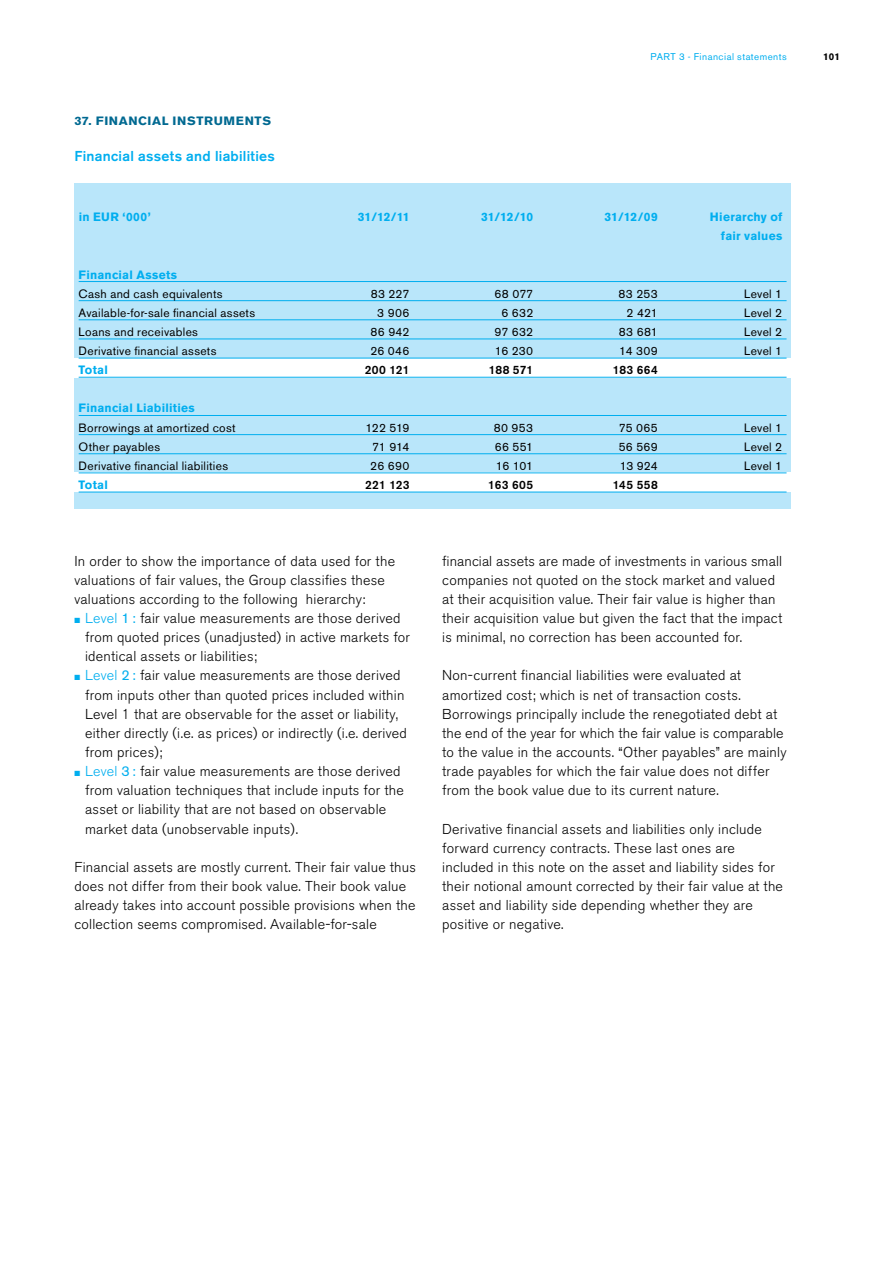
<style>
.page{position:relative;width:893px;height:1263px;background:#fff}
.page>*{position:absolute;margin:0;border:0;box-sizing:border-box;transform-origin:0 0}
.t1{font:300 14.25px/19.2px "Akzidenz Grotesk BE";letter-spacing:.015em;color:#000}
.t2{font:500 14.25px "Akzidenz Grotesk BE";letter-spacing:.02em;color:#00aeef}
.t3{font:12px "Akzidenz Grotesk BE";letter-spacing:.025em;color:#000}
.t4{font:700 12px/19.2px "Akzidenz Grotesk BE";letter-spacing:.015em;color:#00aeef;text-align:right}
.t5{font:500 12px "Akzidenz Grotesk BE";letter-spacing:.03em;color:#000}
.t6{font:700 12px "Akzidenz Grotesk BE";letter-spacing:.045em;color:#006991;scale:1.06 1}
.t7{font:9.75px "Akzidenz Grotesk BE";letter-spacing:.05em;color:#00aeef}
.t8{font:700 9.75px "Akzidenz Grotesk BE";color:#000}
.s1{color:#00aeef}
.s2{font-weight:400;color:#00aeef}
</style>
<div class="page">
<div style="left:74px;top:183px;width:717px;height:325px;background:#b9e6fa"></div>
<div style="left:33px;top:359px;width:818px;height:19px;background:#fff"></div>
<div style="left:33px;top:472px;width:818px;height:20px;background:#fff"></div>
<hr style="left:79px;top:281px;width:707px;height:1px;background:#00aeef">
<hr style="left:79px;top:300px;width:707px;height:1px;background:#00aeef">
<hr style="left:79px;top:319px;width:707px;height:1px;background:#00aeef">
<hr style="left:79px;top:339px;width:707px;height:1px;background:#00aeef">
<hr style="left:79px;top:358px;width:707px;height:1px;background:#00aeef">
<hr style="left:79px;top:377px;width:707px;height:1px;background:#00aeef">
<hr style="left:79px;top:415px;width:707px;height:1px;background:#00aeef">
<hr style="left:79px;top:434px;width:707px;height:1px;background:#00aeef">
<hr style="left:79px;top:453px;width:707px;height:1px;background:#00aeef">
<hr style="left:79px;top:472px;width:707px;height:1px;background:#00aeef">
<hr style="left:79px;top:492px;width:707px;height:1px;background:#00aeef">
<p class="t6" style="left:74px;top:114px;width:69px">37. Financial</p>
<p class="t6" style="left:173px;top:114px;width:23px">instru</p>
<p class="t6" style="left:224px;top:114px;width:38px">ments</p>
<p class="t2" style="left:74px;top:147px;width:202px">Financial assets and liabilities</p>
<p class="t7" style="left:650px;top:51px;width:14px">Part</p>
<p class="t7" style="left:679px;top:51px;width:109px">3 - Financial statements</p>
<p class="t4" style="left:79px;top:207px;width:74px">in EUR ‘000’</p>
<p class="t4" style="left:358px;top:207px;width:53px">31/12/11</p>
<p class="t4" style="left:481px;top:207px;width:54px">31/12/10</p>
<p class="t4" style="left:605px;top:207px;width:55px">31/12/09</p>
<p class="t4" style="left:710px;top:207px;width:74px">Hierarchy of fair values</p>
<p class="t4" style="left:79px;top:265px;width:100px">Financial Assets</p>
<p class="t3" style="left:79px;top:286px;width:145px">Cash and cash equivalents</p>
<p class="t3" style="left:371px;top:286px;width:40px">83 227</p>
<p class="t3" style="left:494px;top:286px;width:40px">68 077</p>
<p class="t3" style="left:618px;top:286px;width:41px">83 253</p>
<p class="t3" style="left:744px;top:286px;width:40px">Level 1</p>
<p class="t3" style="left:79px;top:305px;width:178px">Available-for-sale financial assets</p>
<p class="t3" style="left:377px;top:305px;width:34px">3 906</p>
<p class="t3" style="left:501px;top:305px;width:33px">6 632</p>
<p class="t3" style="left:627px;top:305px;width:33px">2 421</p>
<p class="t3" style="left:744px;top:305px;width:40px">Level 2</p>
<p class="t3" style="left:79px;top:325px;width:121px">Loans and receivables</p>
<p class="t3" style="left:370px;top:325px;width:41px">86 942</p>
<p class="t3" style="left:494px;top:325px;width:40px">97 632</p>
<p class="t3" style="left:619px;top:325px;width:41px">83 681</p>
<p class="t3" style="left:744px;top:325px;width:40px">Level 2</p>
<p class="t3" style="left:79px;top:344px;width:139px">Derivative financial assets</p>
<p class="t3" style="left:370px;top:344px;width:41px">26 046</p>
<p class="t3" style="left:495px;top:344px;width:40px">16 230</p>
<p class="t3" style="left:619px;top:344px;width:40px">14 309</p>
<p class="t3" style="left:744px;top:344px;width:40px">Level 1</p>
<p class="t4" style="left:79px;top:360px;width:31px">Total</p>
<p class="t5" style="left:365px;top:363px;width:46px">200 121</p>
<p class="t5" style="left:489px;top:363px;width:46px">188 571</p>
<p class="t5" style="left:613px;top:363px;width:47px">183 664</p>
<p class="t4" style="left:79px;top:399px;width:118px">Financial Liabilities</p>
<p class="t3" style="left:79px;top:420px;width:159px">Borrowings at amortized cost</p>
<p class="t3" style="left:365px;top:420px;width:46px">122 519</p>
<p class="t3" style="left:494px;top:420px;width:41px">80 953</p>
<p class="t3" style="left:619px;top:420px;width:41px">75 065</p>
<p class="t3" style="left:744px;top:420px;width:40px">Level 1</p>
<p class="t3" style="left:79px;top:439px;width:83px">Other payables</p>
<p class="t3" style="left:372px;top:439px;width:39px">71 914</p>
<p class="t3" style="left:495px;top:439px;width:40px">66 551</p>
<p class="t3" style="left:619px;top:439px;width:41px">56 569</p>
<p class="t3" style="left:744px;top:439px;width:40px">Level 2</p>
<p class="t3" style="left:79px;top:458px;width:151px">Derivative financial liabilities</p>
<p class="t3" style="left:370px;top:458px;width:41px">26 690</p>
<p class="t3" style="left:496px;top:458px;width:39px">16 101</p>
<p class="t3" style="left:620px;top:458px;width:40px">13 924</p>
<p class="t3" style="left:744px;top:458px;width:40px">Level 1</p>
<p class="t4" style="left:79px;top:475px;width:31px">Total</p>
<p class="t5" style="left:365px;top:477px;width:46px">221 123</p>
<p class="t5" style="left:488px;top:477px;width:47px">163 605</p>
<p class="t5" style="left:613px;top:477px;width:46px">145 558</p>
<p class="t1" style="left:74px;top:551px;width:322px">In order to show the importance of data used for the valuations of fair values, the Group classifies these valuations according to the following hierarchy:</p>
<p class="t1" style="left:85px;top:609px;width:327px;text-indent:-11px"><span class="s1">■ Level</span> <span class="s2">1:</span> fair value measurements are those derived from quoted prices (unadjusted) in active markets for identical assets or liabilities;</p>
<p class="t1" style="left:85px;top:666px;width:323px;text-indent:-11px"><span class="s1">■ Level</span> <span class="s2">2:</span> fair value measurements are those derived from inputs other than quoted prices included within Level 1 that are observable for the asset or liability, either directly (i.e. as prices) or indirectly (i.e. derived from prices);</p>
<p class="t1" style="left:85px;top:762px;width:320px;text-indent:-11px"><span class="s1">■ Level</span> <span class="s2">3:</span> fair value measurements are those derived from valuation techniques that include inputs for the asset or liability that are not based on observable market data (unobservable inputs).</p>
<p class="t1" style="left:74px;top:857px;width:343px">Financial assets are mostly current. Their fair value thus does not differ from their book value. Their book value already takes into account possible provisions when the collection seems compromised. Available-for-sale</p>
<p class="t1" style="left:442px;top:551px;width:342px">financial assets are made of investments in various small companies not quoted on the stock market and valued at their acquisition value. Their fair value is higher than their acquisition value but given the fact that the impact is minimal, no correction has been accounted for.</p>
<p class="t1" style="left:442px;top:666px;width:346px">Non-current financial liabilities were evaluated at amortized cost; which is net of transaction costs.<br>Borrowings principally include the renegotiated debt at the end of the year for which the fair value is comparable to the value in the accounts. “Other payables” are mainly trade payables for which the fair value does not differ from the book value due to its current nature.</p>
<p class="t1" style="left:442px;top:819px;width:342px">Derivative financial assets and liabilities only include forward currency contracts. These last ones are included in this note on the asset and liability sides for their notional amount corrected by their fair value at the asset and liability side depending whether they are positive or negative.</p>
<p class="t8" style="left:823px;top:51px;width:18px">101</p>
</div>
